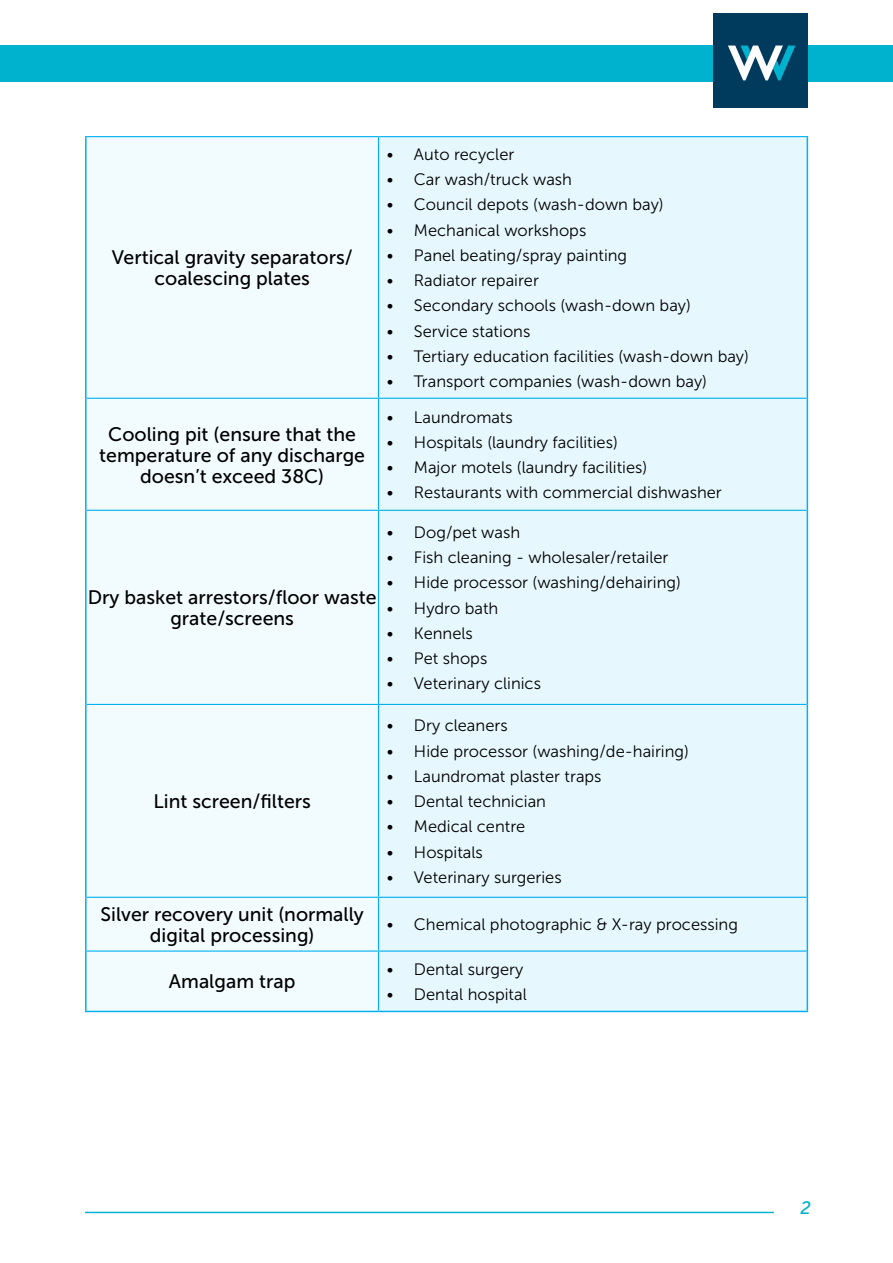
<style>
.page{position:relative;width:893px;height:1263px;background:#fff}
.page>*{position:absolute;margin:0;border:0;box-sizing:border-box;transform-origin:0 0}
.t1{font:19.5px/21px "Museo Sans 500";color:#000;text-align:center}
.t2{font:italic 18px "Museo Sans 500";color:#00b2cd}
.t3{font:16.5px "Museo Sans 300";color:#000}
</style>
<div class="page">
<hr style="left:85px;top:1212px;width:689px;height:1px;background:#00b5d1">
<div style="left:0;top:45px;width:893px;height:36px;background:#00b2cd"></div>
<div style="left:713px;top:13px;width:95px;height:95px;background:#003a5d"></div>
<svg style="left:728px;top:46px;width:67px;height:34px"></svg>
<div style="left:87px;top:137px;width:291px;height:874px;background:#f2fbfe"></div>
<div style="left:379px;top:137px;width:428px;height:874px;background:#e6f7fd"></div>
<hr style="left:378px;top:137px;width:1px;height:261px;background:#00b0f0">
<hr style="left:378px;top:399px;width:1px;height:111px;background:#00b0f0">
<hr style="left:378px;top:511px;width:1px;height:193px;background:#00b0f0">
<hr style="left:378px;top:705px;width:1px;height:192px;background:#00b0f0">
<hr style="left:378px;top:898px;width:1px;height:52px;background:#00b0f0">
<hr style="left:378px;top:952px;width:1px;height:59px;background:#00b0f0">
<hr style="left:85px;top:136px;width:293px;height:1px;background:#00b0f0">
<hr style="left:378px;top:136px;width:430px;height:1px;background:#00b0f0">
<hr style="left:87px;top:398px;width:291px;height:1px;background:#00b0f0">
<hr style="left:378px;top:398px;width:429px;height:1px;background:#00b0f0">
<hr style="left:87px;top:510px;width:291px;height:1px;background:#00b0f0">
<hr style="left:378px;top:510px;width:429px;height:1px;background:#00b0f0">
<hr style="left:87px;top:704px;width:291px;height:1px;background:#00b0f0">
<hr style="left:378px;top:704px;width:429px;height:1px;background:#00b0f0">
<hr style="left:87px;top:897px;width:291px;height:1px;background:#00b0f0">
<hr style="left:378px;top:897px;width:429px;height:1px;background:#00b0f0">
<hr style="left:87px;top:950px;width:291px;height:2px;background:#00b0f0">
<hr style="left:378px;top:950px;width:429px;height:2px;background:#00b0f0">
<hr style="left:85px;top:137px;width:2px;height:261px;background:#00b0f0">
<hr style="left:807px;top:137px;width:1px;height:261px;background:#00b0f0">
<hr style="left:85px;top:398px;width:2px;height:112px;background:#00b0f0">
<hr style="left:807px;top:398px;width:1px;height:112px;background:#00b0f0">
<hr style="left:85px;top:510px;width:2px;height:194px;background:#00b0f0">
<hr style="left:807px;top:510px;width:1px;height:194px;background:#00b0f0">
<hr style="left:85px;top:704px;width:2px;height:193px;background:#00b0f0">
<hr style="left:807px;top:704px;width:1px;height:193px;background:#00b0f0">
<hr style="left:85px;top:897px;width:2px;height:54px;background:#00b0f0">
<hr style="left:807px;top:897px;width:1px;height:54px;background:#00b0f0">
<hr style="left:85px;top:951px;width:2px;height:60px;background:#00b0f0">
<hr style="left:807px;top:951px;width:1px;height:60px;background:#00b0f0">
<hr style="left:85px;top:1011px;width:293px;height:1px;background:#00b0f0">
<hr style="left:378px;top:1011px;width:430px;height:1px;background:#00b0f0">
<p class="t1" style="left:112px;top:247px;width:242px">Vertical gravity separators/ coalescing plates</p>
<p class="t1" style="left:99px;top:423px;width:267px">Cooling pit (ensure that the temperature of any discharge doesn’t exceed 38C)</p>
<p class="t1" style="left:88px;top:587px;width:291px">Dry basket arrestors/floor waste grate/screens</p>
<p class="t1" style="left:154px;top:791px;width:159px">Lint screen/filters</p>
<p class="t3" style="left:387px;top:145px;width:129px">• Auto recycler</p>
<p class="t3" style="left:387px;top:171px;width:187px">• Car wash/truck wash</p>
<p class="t3" style="left:387px;top:196px;width:278px">• Council depots (wash-down bay)</p>
<p class="t3" style="left:387px;top:221px;width:201px">• Mechanical workshops</p>
<p class="t3" style="left:387px;top:246px;width:242px">• Panel beating/spray painting</p>
<p class="t3" style="left:387px;top:272px;width:153px">• Radiator repairer</p>
<p class="t3" style="left:387px;top:297px;width:305px">• Secondary schools (wash-down bay)</p>
<p class="t3" style="left:387px;top:322px;width:145px">• Service stations</p>
<p class="t3" style="left:387px;top:347px;width:363px">• Tertiary education facilities (wash-down bay)</p>
<p class="t3" style="left:387px;top:373px;width:322px">• Transport companies (wash-down bay)</p>
<p class="t3" style="left:387px;top:408px;width:127px">• Laundromats</p>
<p class="t3" style="left:387px;top:433px;width:232px">• Hospitals (laundry facilities)</p>
<p class="t3" style="left:387px;top:458px;width:262px">• Major motels (laundry facilities)</p>
<p class="t3" style="left:387px;top:484px;width:336px">• Restaurants with commercial dishwasher</p>
<p class="t3" style="left:387px;top:523px;width:135px">• Dog/pet wash</p>
<p class="t3" style="left:387px;top:548px;width:283px">• Fish cleaning - wholesaler/retailer</p>
<p class="t3" style="left:387px;top:574px;width:295px">• Hide processor (washing/dehairing)</p>
<p class="t3" style="left:387px;top:599px;width:113px">• Hydro bath</p>
<p class="t3" style="left:387px;top:624px;width:87px">• Kennels</p>
<p class="t3" style="left:387px;top:649px;width:102px">• Pet shops</p>
<p class="t3" style="left:387px;top:675px;width:156px">• Veterinary clinics</p>
<p class="t3" style="left:387px;top:717px;width:122px">• Dry cleaners</p>
<p class="t3" style="left:387px;top:742px;width:303px">• Hide processor (washing/de-hairing)</p>
<p class="t3" style="left:387px;top:767px;width:216px">• Laundromat plaster traps</p>
<p class="t3" style="left:387px;top:792px;width:161px">• Dental technician</p>
<p class="t3" style="left:387px;top:818px;width:140px">• Medical centre</p>
<p class="t3" style="left:387px;top:843px;width:97px">• Hospitals</p>
<p class="t3" style="left:387px;top:868px;width:176px">• Veterinary surgeries</p>
<p class="t1" style="left:101px;top:904px;width:265px">Silver recovery unit (normally digital processing)</p>
<p class="t3" style="left:387px;top:916px;width:353px">• Chemical photographic &amp; X-ray processing</p>
<p class="t1" style="left:169px;top:971px;width:128px">Amalgam trap</p>
<p class="t3" style="left:387px;top:960px;width:138px">• Dental surgery</p>
<p class="t3" style="left:387px;top:985px;width:141px">• Dental hospital</p>
<p class="t2" style="left:800px;top:1198px;width:12px">2</p>
</div>
